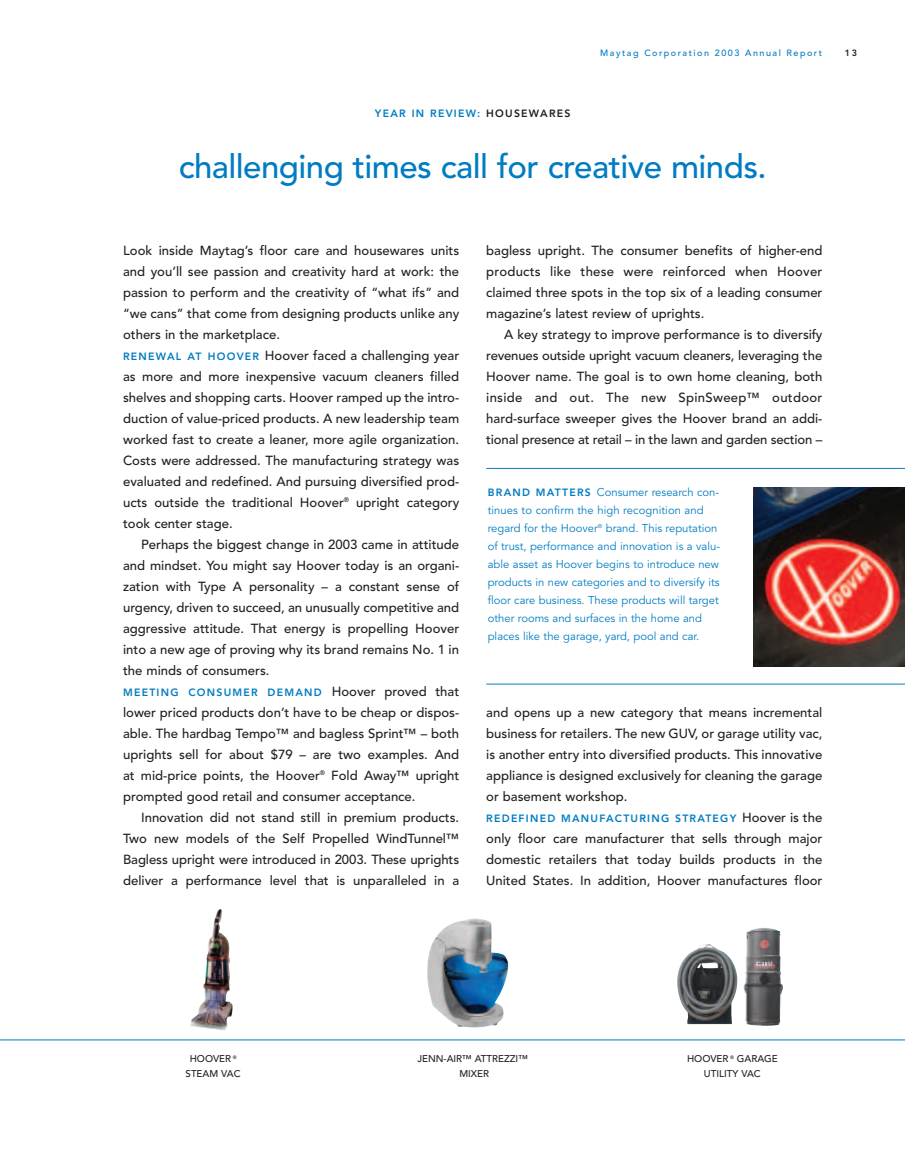
<style>
.page{position:relative;width:905px;height:1175px;background:#fff}
.page>*{position:absolute;margin:0;border:0;box-sizing:border-box;transform-origin:0 0}
.t1{font:500 33px "Avenir";letter-spacing:-.015em;color:#007cc2}
.t2{font:500 13.2px/21px "Avenir";color:#231f20;text-align:justify}
.t3{font:11.25px/18px "Avenir";color:#007cc2}
.t4{font:800 10.5px "Avenir";letter-spacing:.12em;color:#007cc2}
.t5{font:500 9.75px/15px "Avenir";color:#231f20;text-align:center}
.t6{font:500 9px "Avenir";letter-spacing:.165em;color:#007cc2}
.t7{font:800 9px "Avenir";color:#231f20}
.s1{color:#231f20}
.s2{font-weight:800;font-size:10.5px;color:#007cc2}
.s3{font-weight:500;font-size:13.2px;color:#231f20}
.s4{font-weight:800;font-size:10.5px}
</style>
<div class="page">
<img style="left:190px;top:909px;width:43px;height:121px">
<img style="left:427px;top:918px;width:81px;height:109px">
<img style="left:777px;top:930px;width:5px;height:60px">
<hr style="left:0;top:1039px;width:904px;height:1px;background:#007cc2">
<img style="left:753px;top:487px;width:151px;height:179px">
<hr style="left:486px;top:684px;width:418px;height:1px;background:#007cc2">
<hr style="left:486px;top:468px;width:418px;height:1px;background:#007cc2">
<p class="t6" style="left:600px;top:49px;width:223px">Maytag Corporation 2003 Annual Report</p>
<p class="t7" style="left:845px;top:49px;width:14px">13</p>
<p class="t4" style="left:375px;top:109px;width:197px">YEAR IN REVIEW: <span class="s1">HOUSEWARES</span></p>
<h1 class="t1" style="left:179px;top:153px;width:589px">challenging times call for creative minds.</h1>
<p class="t2" style="left:123px;top:241px;width:338px;text-align:left">Look inside Maytag’s floor care and housewares units and you’ll see passion and creativity hard at work: the passion to perform and the creativity of “what ifs” and “we cans” that come from designing products unlike any others in the marketplace.<br><span class="s2">RENEWAL AT HOOVER</span> Hoover faced a challenging year as more and more inexpensive vacuum cleaners filled shelves and shopping carts. Hoover ramped up the intro&shy;duction of value-priced products. A new leadership team worked fast to create a leaner, more agile organization.<br>Costs were addressed. The manufacturing strategy was evaluated and redefined. And pursuing diversified prod&shy;ucts outside the traditional Hoover<sup>®</sup> upright category took center stage.</p>
<p class="t2" style="left:123px;top:535px;width:338px;text-indent:18px">Perhaps the biggest change in 2003 came in attitude and mindset. You might say Hoover today is an organi&shy;zation with Type A personality – a constant sense of urgency, driven to succeed, an unusually competitive and aggressive attitude. That energy is propelling Hoover into a new age of proving why its brand remains No. 1 in the minds of consumers.</p>
<p class="t4" style="left:123px;top:687px;width:338px">MEETING CONSUMER DEMAND <span class="s3">Hoover proved that</span></p>
<p class="t2" style="left:123px;top:703px;width:338px">lower priced products don’t have to be cheap or dispos&shy;able. The hardbag Tempo™ and bagless Sprint™ – both uprights sell for about $79 – are two examples. And at mid-price points, the Hoover<sup>®</sup> Fold Away™ upright prompted good retail and consumer acceptance.</p>
<p class="t2" style="left:123px;top:808px;width:337px;text-indent:18px">Innovation did not stand still in premium products.<br>Two new models of the Self Propelled WindTunnel™ Bagless upright were introduced in 2003. These uprights deliver a performance level that is unparalleled in a</p>
<p class="t2" style="left:486px;top:241px;width:338px">bagless upright. The consumer benefits of higher-end products like these were reinforced when Hoover claimed three spots in the top six of a leading consumer magazine’s latest review of uprights.</p>
<p class="t2" style="left:486px;top:325px;width:338px;text-indent:18px">A key strategy to improve performance is to diversify revenues outside upright vacuum cleaners, leveraging the Hoover name. The goal is to own home cleaning, both inside and out. The new SpinSweep™ outdoor hard-surface sweeper gives the Hoover brand an addi&shy;tional presence at retail – in the lawn and garden section –</p>
<p class="t3" style="left:487px;top:484px;width:234px"><span class="s4">BRAND MATTERS</span> Consumer research con&shy;tinues to confirm the high recognition and regard for the Hoover<sup>®</sup> brand. This reputation of trust, performance and innovation is a valu&shy;able asset as Hoover begins to introduce new products in new categories and to diversify its floor care business. These products will target other rooms and surfaces in the home and places like the garage, yard, pool and car.</p>
<p class="t2" style="left:486px;top:703px;width:338px">and opens up a new category that means incremental business for retailers. The new GUV, or garage utility vac, is another entry into diversified products. This innovative appliance is designed exclusively for cleaning the garage or basement workshop.</p>
<p class="t4" style="left:486px;top:813px;width:337px">REDEFINED MANUFACTURING STRATEGY <span class="s3">Hoover is the</span></p>
<p class="t2" style="left:486px;top:829px;width:338px">only floor care manufacturer that sells through major domestic retailers that today builds products in the United States. In addition, Hoover manufactures floor</p>
<p class="t5" style="left:185px;top:1052px;width:57px">HOOVER <sup>®<br></sup>STEAM VAC</p>
<p class="t5" style="left:417px;top:1052px;width:112px">JENN-AIR™ ATTREZZI™<br>MIXER</p>
<p class="t5" style="left:687px;top:1052px;width:92px">HOOVER <sup>®</sup> GARAGE<br>UTILITY VAC</p>
</div>
